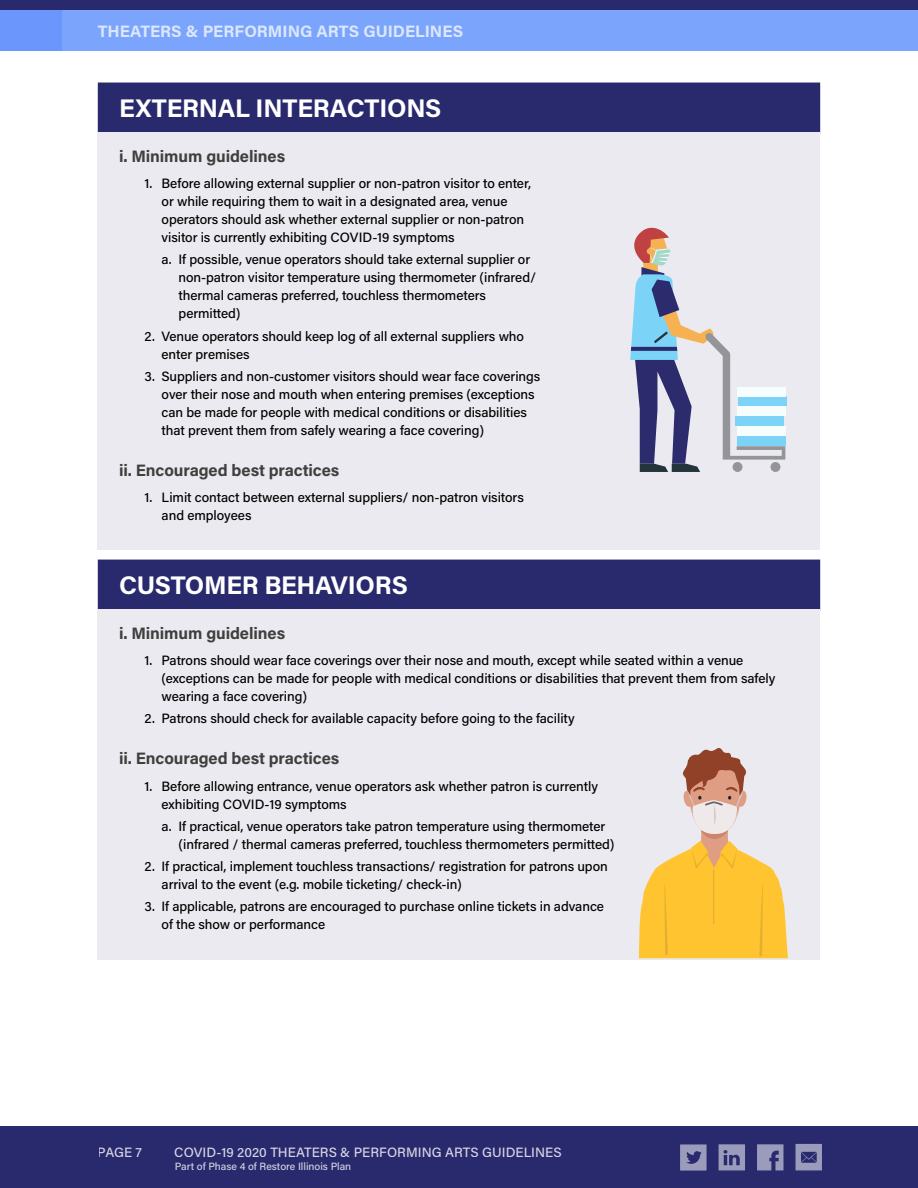
<style>
.page{position:relative;width:918px;height:1188px;background:#fff}
.page>*{position:absolute;margin:0;border:0;box-sizing:border-box;transform-origin:0 0}
.t1{font:700 25.5px "Acumin Pro";letter-spacing:-.01em;color:#fff}
.t2{font:700 16.5px "Acumin Pro";letter-spacing:-.005em;color:#3f3f3d}
.t3{font:700 16.5px "Acumin Pro";color:#fff}
.t4{font:500 13.5px/18px "Acumin Pro";letter-spacing:-.005em;color:#000}
.t5{font:500 13.5px "Acumin Pro";letter-spacing:.005em;color:#fff}
.t6{font:500 10.5px "Acumin Pro";color:#fff}
</style>
<div class="page">
<div style="left:98px;top:83px;width:722px;height:51px;background:#29296e"></div>
<div style="left:98px;top:132px;width:722px;height:34px;background:#eaeaf0"></div>
<div style="left:98px;top:165px;width:722px;height:89px;background:#eaeaf0"></div>
<div style="left:98px;top:242px;width:722px;height:88px;background:#eaeaf0"></div>
<div style="left:98px;top:318px;width:722px;height:53px;background:#eaeaf0"></div>
<div style="left:98px;top:358px;width:722px;height:89px;background:#eaeaf0"></div>
<div style="left:98px;top:446px;width:722px;height:34px;background:#eaeaf0"></div>
<div style="left:98px;top:479px;width:722px;height:71px;background:#eaeaf0"></div>
<div style="left:98px;top:560px;width:722px;height:51px;background:#29296e"></div>
<div style="left:98px;top:609px;width:722px;height:34px;background:#eaeaf0"></div>
<div style="left:98px;top:642px;width:722px;height:71px;background:#eaeaf0"></div>
<div style="left:98px;top:701px;width:722px;height:34px;background:#eaeaf0"></div>
<div style="left:98px;top:735px;width:722px;height:33px;background:#eaeaf0"></div>
<div style="left:98px;top:768px;width:722px;height:53px;background:#eaeaf0"></div>
<div style="left:98px;top:808px;width:722px;height:53px;background:#eaeaf0"></div>
<div style="left:98px;top:848px;width:722px;height:53px;background:#eaeaf0"></div>
<div style="left:98px;top:889px;width:722px;height:70px;background:#eaeaf0"></div>
<div style="left:738px;top:397px;width:49px;height:9px;background:#7bd3f7"></div>
<svg style="left:630px;top:227px;width:155px;height:245px"></svg>
<svg style="left:639px;top:748px;width:149px;height:210px"></svg>
<hr style="left:713px;top:869px;width:1px;height:55px;background:#e2b031">
<div style="left:0;top:0;width:918px;height:10px;background:#29296e"></div>
<div style="left:0;top:10px;width:918px;height:41px;background:#7ba5fc"></div>
<div style="left:0;top:10px;width:61px;height:41px;background:#6b96fb"></div>
<div style="left:0;top:1127px;width:918px;height:61px;background:#29296e"></div>
<svg style="left:680px;top:1144px;width:27px;height:27px"></svg>
<svg style="left:757px;top:1144px;width:26px;height:26px"></svg>
<svg style="left:719px;top:1144px;width:26px;height:26px"></svg>
<svg style="left:796px;top:1144px;width:26px;height:26px"></svg>
<p class="t3" style="left:98px;top:19px;width:367px">THEATERS &amp; PERFORMING ARTS GUIDELINES</p>
<h1 class="t1" style="left:119px;top:90px;width:324px">EXTERNAL INTERACTIONS</h1>
<p class="t2" style="left:119px;top:144px;width:168px">i. Minimum guidelines</p>
<p class="t4" style="left:162px;top:174px;width:371px;text-indent:-17px">1. Before allowing external supplier or non-patron visitor to enter, or while requiring them to wait in a designated area, venue operators should ask whether external supplier or non-patron visitor is currently exhibiting COVID-19 symptoms</p>
<p class="t4" style="left:179px;top:250px;width:359px;text-indent:-17px">a. If possible, venue operators should take external supplier or non-patron visitor temperature using thermometer (infrared/ thermal cameras preferred, touchless thermometers permitted)</p>
<p class="t4" style="left:162px;top:326px;width:364px;text-indent:-17px">2. Venue operators should keep log of all external suppliers who enter premises</p>
<p class="t4" style="left:162px;top:366px;width:380px;text-indent:-17px">3. Suppliers and non-customer visitors should wear face coverings over their nose and mouth when entering premises (exceptions can be made for people with medical conditions or disabilities that prevent them from safely wearing a face covering)</p>
<p class="t2" style="left:119px;top:458px;width:222px">ii. Encouraged best practices</p>
<p class="t4" style="left:162px;top:488px;width:364px;text-indent:-17px">1. Limit contact between external suppliers/ non-patron visitors and employees</p>
<h1 class="t1" style="left:119px;top:567px;width:290px">CUSTOMER BEHAVIORS</h1>
<p class="t2" style="left:119px;top:621px;width:168px">i. Minimum guidelines</p>
<p class="t4" style="left:162px;top:651px;width:615px;text-indent:-17px">1. Patrons should wear face coverings over their nose and mouth, except while seated within a venue (exceptions can be made for people with medical conditions or disabilities that prevent them from safely wearing a face covering)</p>
<p class="t4" style="left:145px;top:709px;width:432px">2. Patrons should check for available capacity before going to the facility</p>
<p class="t2" style="left:119px;top:747px;width:222px">ii. Encouraged best practices</p>
<p class="t4" style="left:162px;top:776px;width:438px;text-indent:-17px">1. Before allowing entrance, venue operators ask whether patron is currently exhibiting COVID-19 symptoms</p>
<p class="t4" style="left:179px;top:817px;width:437px;text-indent:-17px">a. If practical, venue operators take patron temperature using thermometer (infrared / thermal cameras preferred, touchless thermometers permitted)</p>
<p class="t4" style="left:162px;top:857px;width:448px;text-indent:-17px">2. If practical, implement touchless transactions/ registration for patrons upon arrival to the event (e.g. mobile ticketing/ check-in)</p>
<p class="t4" style="left:162px;top:897px;width:444px;text-indent:-17px">3. If applicable, patrons are encouraged to purchase online tickets in advance of the show or performance</p>
<p class="t5" style="left:98px;top:1143px;width:46px">PAGE 7</p>
<p class="t5" style="left:174px;top:1143px;width:389px">COVID-19 2020 THEATERS &amp; PERFORMING ARTS GUIDELINES</p>
<p class="t6" style="left:175px;top:1159px;width:178px">Part of Phase 4 of Restore Illinois Plan</p>
</div>
